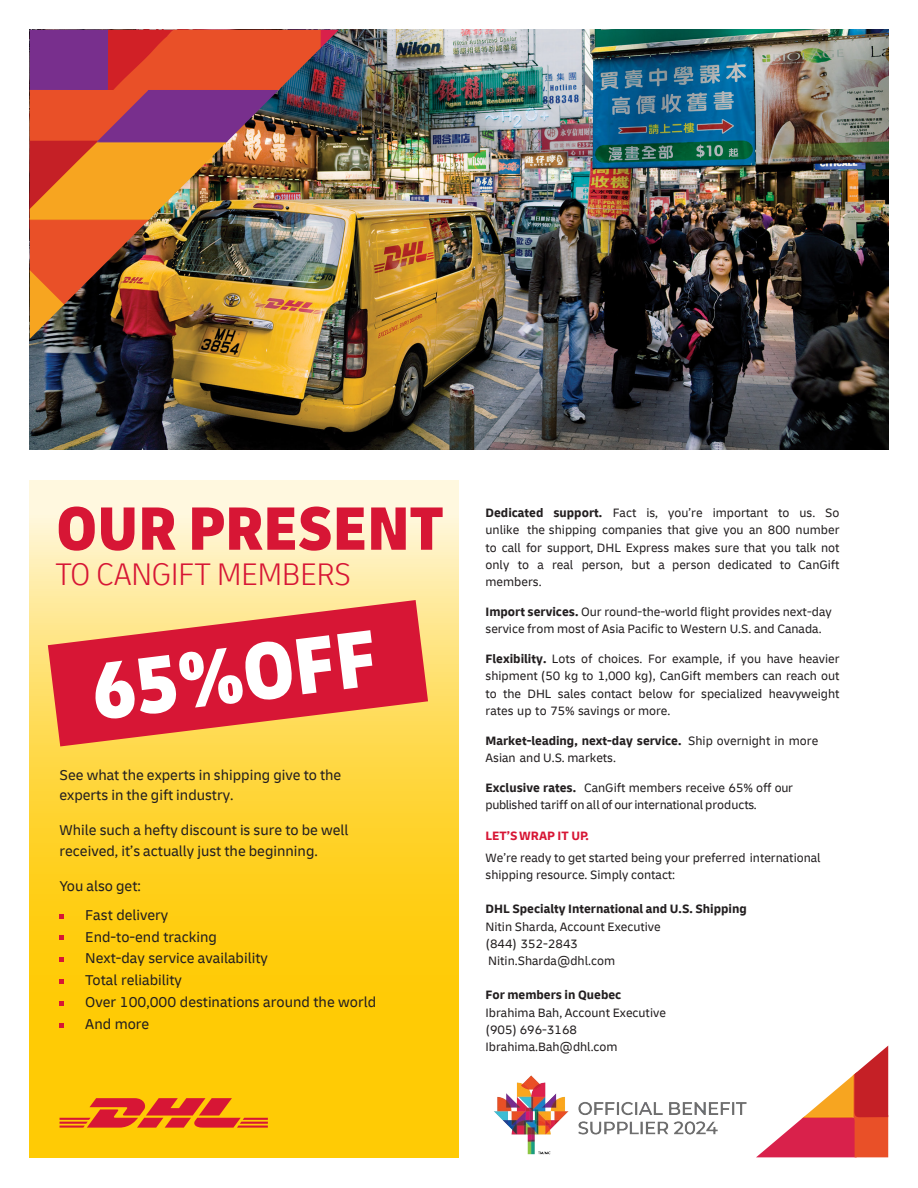
<style>
.page{position:relative;width:918px;height:1188px;background:#fff}
.page>*{position:absolute;margin:0;border:0;box-sizing:border-box;transform-origin:0 0}
.t1{font:900 condensed 84px "Delivery";color:#fff;scale:.96 1}
.t2{font:900 condensed 64.05px "Delivery";color:#d71635}
.t3{font:300 condensed 32.85px "Delivery";color:#d71635}
.t4{font:15px/21.9px "Delivery";color:#231f20}
.t5{font:12.75px/17.2px "Delivery";color:#231f20}
.t6{font:700 12.75px "Delivery";color:#231f20}
.t7{font:700 12.75px "Delivery";color:#d71635}
.s1{font-weight:700}
</style>
<div class="page">
<img style="left:30px;top:30px;width:858px;height:419px">
<svg style="left:30px;top:480px;width:429px;height:610px;background:#ffd848"></svg>
<div style="left:30px;top:1090px;width:429px;height:67px;background:#ffcb05"></div>
<svg style="left:60px;top:914px;width:4px;height:4px"></svg>
<svg style="left:60px;top:936px;width:4px;height:4px"></svg>
<svg style="left:60px;top:957px;width:4px;height:5px"></svg>
<svg style="left:60px;top:979px;width:4px;height:5px"></svg>
<svg style="left:60px;top:1001px;width:4px;height:5px"></svg>
<svg style="left:60px;top:1023px;width:4px;height:5px"></svg>
<img style="left:30px;top:30px;width:309px;height:309px">
<svg style="left:764px;top:1046px;width:124px;height:111px"></svg>
<svg style="left:60px;top:1098px;width:208px;height:30px"></svg>
<svg style="left:48px;top:600px;width:380px;height:146px;background:#e35649"></svg>
<img style="left:494px;top:1075px;width:270px;height:83px">
<h2 class="t2" style="left:56px;top:488px;width:389px">OUR PRESENT</h2>
<h3 class="t3" style="left:55px;top:555px;width:297px">TO CANGIFT MEMBERS</h3>
<h1 class="t1" style="left:86px;top:639px;width:300px;rotate:-7deg">65%OFF</h1>
<p class="t4" style="left:60px;top:765px;width:283px;line-height:20.2px">See what the experts in shipping give to the experts in the gift industry.</p>
<p class="t4" style="left:60px;top:820px;width:290px;line-height:20.2px">While such a hefty discount is sure to be well received, it’s actually just the beginning.</p>
<p class="t4" style="left:85px;top:871px;width:85px;line-height:28.8px;text-indent:-26px">You also get:<br>Fast delivery</p>
<p class="t4" style="left:85px;top:926px;width:292px">End-to-end tracking<br>Next-day service availability<br>Total reliability<br>Over 100,000 destinations around the world<br>And more</p>
<p class="t5" style="left:486px;top:504px;width:356px;text-align:justify"><span class="s1">Dedicated support.</span> Fact is, you’re important to us. So unlike the shipping companies that give you an 800 number to call for support, DHL Express makes sure that you talk not only to a real person, but a person dedicated to CanGift members.</p>
<p class="t5" style="left:486px;top:603px;width:348px"><span class="s1">Import services.</span> Our round-the-world flight provides next-day service from most of Asia Pacific to Western U.S. and Canada.</p>
<p class="t5" style="left:486px;top:650px;width:356px;text-align:justify"><span class="s1">Flexibility.</span> Lots of choices. For example, if you have heavier shipment (50 kg to 1,000 kg), CanGift members can reach out to the DHL sales contact below for specialized heavyweight rates up to 75% savings or more.</p>
<p class="t5" style="left:486px;top:732px;width:334px"><span class="s1">Market-leading, next-day service.</span> Ship overnight in more<br>Asian and U.S. markets.</p>
<p class="t5" style="left:486px;top:779px;width:309px"><span class="s1">Exclusive rates.</span> CanGift members receive 65% off our published tariff on all of our international products.</p>
<p class="t7" style="left:486px;top:827px;width:105px">LET’S WRAP IT UP.</p>
<p class="t5" style="left:486px;top:849px;width:337px">We’re ready to get started being your preferred international shipping resource. Simply contact:</p>
<p class="t6" style="left:486px;top:901px;width:263px">DHL Specialty International and U.S. Shipping</p>
<p class="t5" style="left:486px;top:918px;width:177px">Nitin Sharda, Account Executive (844) 352-2843<br>Nitin.Sharda@dhl.com</p>
<p class="t6" style="left:486px;top:987px;width:137px">For members in Quebec</p>
<p class="t5" style="left:486px;top:1004px;width:182px">Ibrahima Bah, Account Executive (905) 696-3168<br>Ibrahima.Bah@dhl.com</p>
</div>
